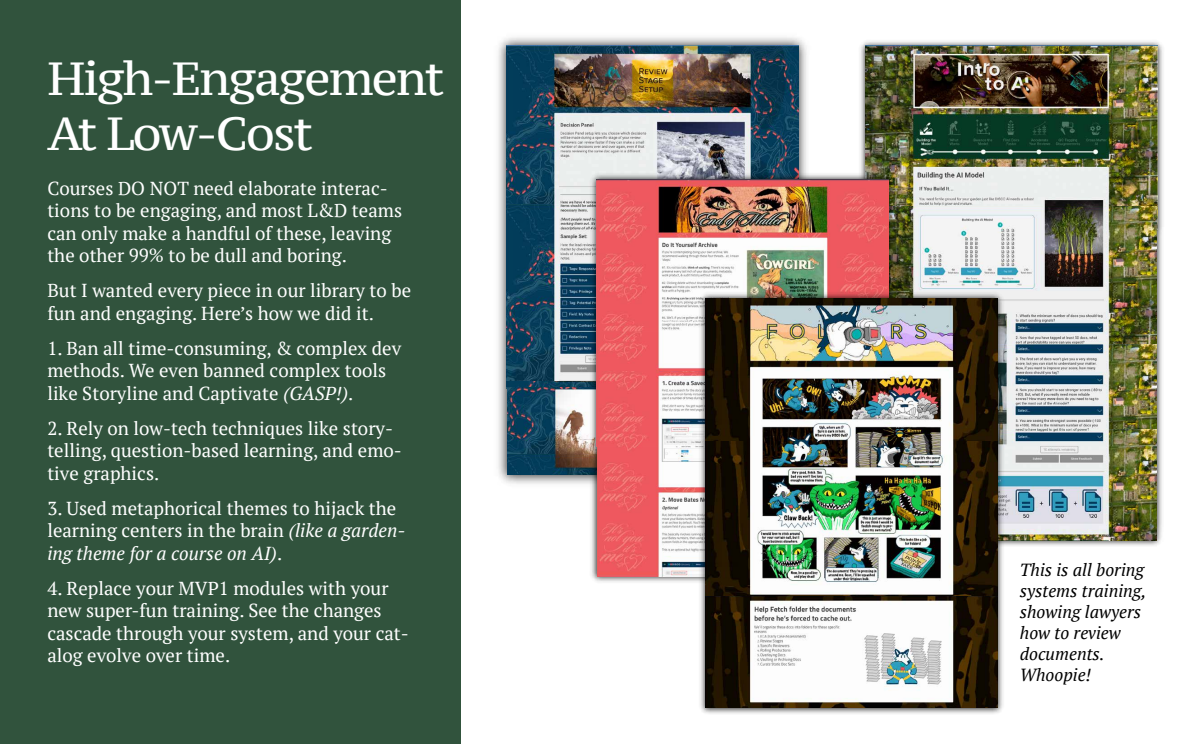
<style>
.page{position:relative;width:1204px;height:744px;background:#fff}
.page>*{position:absolute;margin:0;border:0;box-sizing:border-box;transform-origin:0 0}
.t1{font:46.25px/55.5px "PT Serif Caption";letter-spacing:-.04em;color:#fff}
.t2{font:18.75px/22.5px "PT Serif";color:#fff}
.t3{font:italic 17.5px/21px "PT Serif";color:#000}
.s1{font-style:italic}
</style>
<div class="page">
<div style="left:0;top:0;width:461px;height:744px;background:#31533d"></div>
<img style="left:498px;top:37px;width:309px;height:447px">
<img style="left:507px;top:46px;width:292px;height:159px">
<img style="left:507px;top:205px;width:81px;height:176px">
<img style="left:507px;top:381px;width:81px;height:74px">
<img style="left:507px;top:455px;width:81px;height:20px">
<img style="left:860px;top:41px;width:303px;height:505px">
<img style="left:865px;top:46px;width:292px;height:161px">
<img style="left:898px;top:207px;width:259px;height:138px">
<img style="left:1006px;top:345px;width:151px;height:183px">
<img style="left:1006px;top:430px;width:150px;height:110px">
<img style="left:588px;top:171px;width:310px;height:411px">
<img style="left:597px;top:180px;width:291px;height:141px">
<img style="left:597px;top:321px;width:99px;height:105px">
<img style="left:597px;top:426px;width:99px;height:151px">
<img style="left:696px;top:290px;width:310px;height:424px">
<img style="left:706px;top:298px;width:291px;height:143px">
<img style="left:706px;top:441px;width:291px;height:267px">
<h1 class="t1" style="left:47px;top:50px;width:399px">High-Engagement<br>At Low-Cost</h1>
<p class="t2" style="left:47px;top:176px;width:356px">Courses DO NOT need elaborate interac&shy;tions to be engaging, and most L&amp;D teams can only make a handful of these, leaving the other 99% to be dull and boring.</p>
<p class="t2" style="left:47px;top:279px;width:365px">But I wanted every piece in our library to be fun and engaging. Here’s how we did it.</p>
<p class="t2" style="left:47px;top:336px;width:355px">1. Ban all time-consuming, &amp; complex dev methods. We even banned complex tools like Storyline and Captivate <span class="s1">(GASP!)</span>.</p>
<p class="t2" style="left:47px;top:416px;width:356px">2. Rely on low-tech techniques like story&shy;telling, question-based learning, and emo&shy;tive graphics.</p>
<p class="t2" style="left:47px;top:496px;width:359px">3. Used metaphorical themes to hijack the learning centers in the brain <span class="s1">(like a garden&shy;ing theme for a course on AI)</span>.</p>
<p class="t2" style="left:47px;top:576px;width:363px">4. Replace your MVP1 modules with your new super-fun training. See the changes cascade through your system, and your cat&shy;alog evolve over time.</p>
<p class="t3" style="left:1020px;top:559px;width:128px">This is all boring systems training, showing lawyers how to review documents.<br>Whoopie!</p>
</div>
